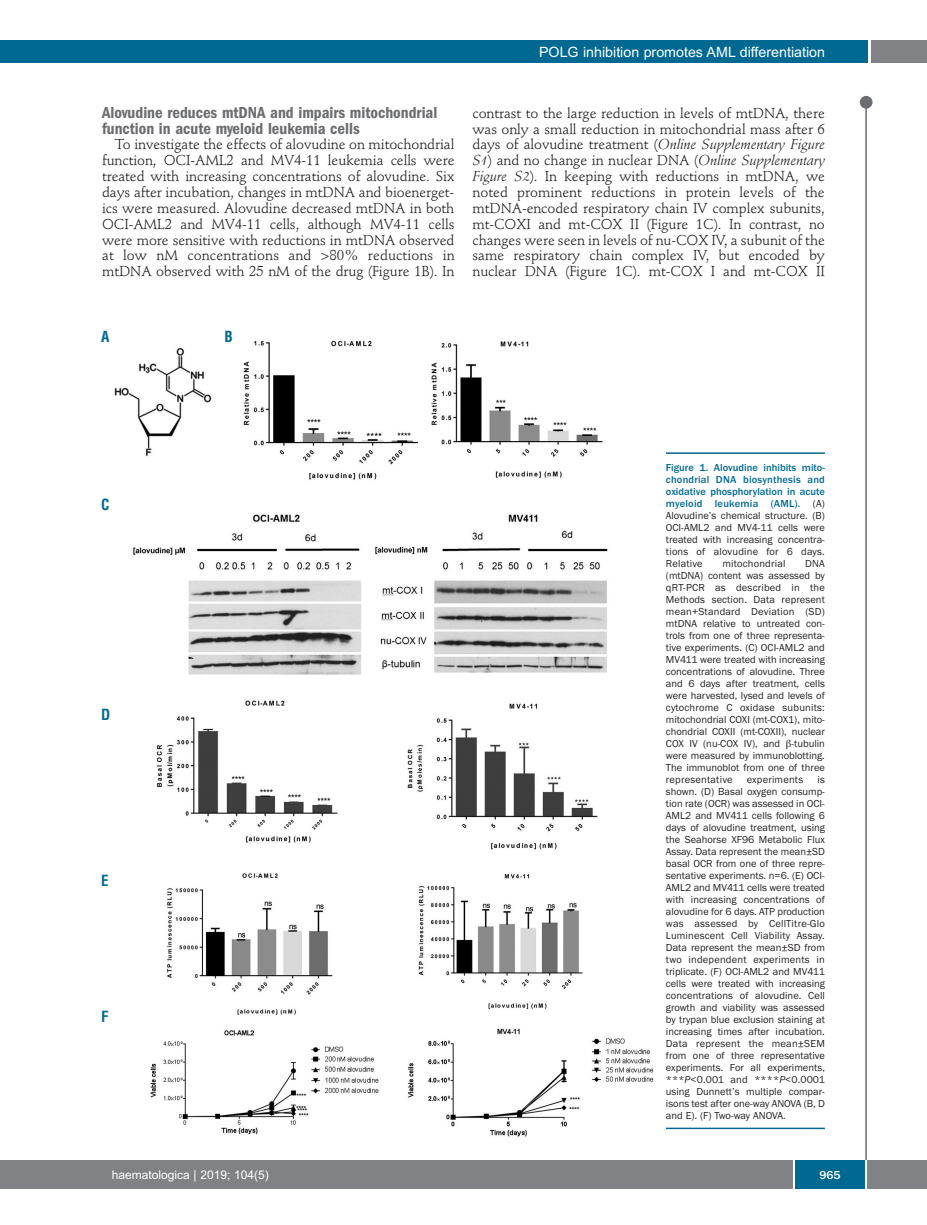
<style>
.page{position:relative;width:927px;height:1225px;background:#fff}
.page>*{position:absolute;margin:0;border:0;box-sizing:border-box;transform-origin:0 0}
.t1{font:600 condensed 16.5px/15.9px "Franklin Gothic";color:#6c6d70}
.t2{font:700 condensed 15px "Helvetica";color:#006991}
.t3{font:14.25px/15.9px "Stempel Schneidler";letter-spacing:-.005em;color:#231f20;text-align:justify}
.t4{font:14.25px "Arial";color:#fff}
.t5{font:12px "Arial";color:#fff}
.t6{font:500 12px "Franklin Gothic";color:#fff}
.t7{font:10.5px/12px "Franklin Gothic";color:#231f20;text-align:justify}
.t8{font:10.5px "Franklin Gothic";letter-spacing:.02em;color:#231f20}
.s1{font-style:italic}
.s2{font-weight:500;color:#006991}
</style>
<div class="page">
<div style="left:860px;top:96px;width:12px;height:13px;background:#6c6d70;border-radius:50%"></div>
<hr style="left:865px;top:98px;width:2px;height:1062px;background:#6c6d70">
<div style="left:871px;top:40px;width:56px;height:22px;background:#808285"></div>
<div style="left:18px;top:40px;width:849px;height:22px;background:#006991"></div>
<div style="left:17px;top:1160px;width:910px;height:28px;background:#808285"></div>
<div style="left:795px;top:1160px;width:70px;height:28px;background:#006991"></div>
<hr style="left:793px;top:1160px;width:2px;height:28px;background:#fff">
<hr style="left:865px;top:1160px;width:2px;height:28px;background:#fff">
<div style="left:0;top:40px;width:19px;height:22px;background:#006991"></div>
<div style="left:0;top:1160px;width:18px;height:28px;background:#808285"></div>
<img style="left:114px;top:340px;width:540px;height:797px">
<hr style="left:666px;top:452px;width:159px;height:2px;background:#006991">
<hr style="left:666px;top:1127px;width:159px;height:2px;background:#006991">
<h3 class="t4" style="left:539px;top:44px;width:287px">POLG inhibition promotes AML differentiation</h3>
<h1 class="t1" style="left:102px;top:106px;width:337px">Alovudine reduces mtDNA and impairs mitochondrial function in acute myeloid leukemia cells</h1>
<p class="t3" style="left:102px;top:138px;width:354px;text-indent:13px">To investigate the effects of alovudine on mitochondrial function, OCI-AML2 and MV4-11 leukemia cells were treated with increasing concentrations of alovudine. Six days after incubation, changes in mtDNA and bioenerget&shy;ics were measured. Alovudine decreased mtDNA in both OCI-AML2 and MV4-11 cells, although MV4-11 cells were more sensitive with reductions in mtDNA observed at low nM concentrations and &gt;80% reductions in mtDNA observed with 25 nM of the drug (Figure 1B). In</p>
<p class="t3" style="left:472px;top:106px;width:354px">contrast to the large reduction in levels of mtDNA, there was only a small reduction in mitochondrial mass after 6 days of alovudine treatment (<span class="s1">Online Supplementary Figure S1</span>) and no change in nuclear DNA (<span class="s1">Online Supplementary Figure S2</span>). In keeping with reductions in mtDNA, we noted prominent reductions in protein levels of the mtDNA-encoded respiratory chain IV complex subunits, mt-COXI and mt-COX II (Figure 1C). In contrast, no changes were seen in levels of nu-COX IV, a subunit of the same respiratory chain complex IV, but encoded by nuclear DNA (Figure 1C). mt-COX I and mt-COX II</p>
<h2 class="t2" style="left:101px;top:328px;width:10px">A</h2>
<h2 class="t2" style="left:224px;top:328px;width:10px">B</h2>
<h2 class="t2" style="left:101px;top:496px;width:10px">C</h2>
<h2 class="t2" style="left:101px;top:705px;width:11px">D</h2>
<h2 class="t2" style="left:101px;top:872px;width:9px">E</h2>
<h2 class="t2" style="left:101px;top:1008px;width:9px">F</h2>
<p class="t7" style="left:666px;top:461px;width:161px"><span class="s2">Figure 1. Alovudine inhibits mito&shy;chondrial DNA biosynthesis and oxidative phosphorylation in acute myeloid leukemia (AML).</span> (A)<br>Alovudine’s chemical structure. (B)<br>OCI-AML2 and MV4-11 cells were treated with increasing concentra&shy;tions of alovudine for 6 days.<br>Relative</p>
<p class="t7" style="left:666px;top:557px;width:161px;text-indent:139px">DNA (mtDNA) content was assessed by qRT-PCR as described in the Methods section. Data represent mean+Standard Deviation (SD) mtDNA relative to untreated con&shy;trols from one of three representa&shy;tive experiments. (C) OCI-AML2 and MV411 were treated with increasing concentrations of alovudine. Three and 6 days after treatment, cells were harvested, lysed and levels of cytochrome C oxidase subunits: mitochondrial COXI (mt-COX1), mito&shy;chondrial COXII (mt-COXII), nuclear COX IV (nu-COX IV), and -tubulin were measured by immunoblotting.<br>The immunoblot from one of three representative</p>
<p class="t8" style="left:722px;top:557px;width:65px">mitochondrial</p>
<p class="t7" style="left:666px;top:773px;width:161px;text-indent:151px">is shown. (D) Basal oxygen consump&shy;tion rate (OCR) was assessed in OCI-AML2 and MV411 cells following 6 days of alovudine treatment, using the Seahorse XF96 Metabolic Flux Assay. Data represent the mean±SD basal OCR from one of three repre&shy;sentative experiments. n=6. (E) OCI-AML2 and MV411 cells were treated with increasing concentrations of alovudine for 6 days. ATP production was assessed by CellTitre-Glo Luminescent Cell Viability Assay.<br>Data represent the mean±SD from two independent experiments in triplicate. (F) OCI-AML2 and MV411 cells were treated with increasing concentrations of alovudine. Cell growth and viability was assessed by trypan blue exclusion staining at increasing times after incubation.<br>Data represent the mean±SEM from one of three representative experiments. For all experiments, ***<span class="s1">P</span>&lt;0.001 and ****<span class="s1">P</span>&lt;0.0001 using Dunnett’s multiple compar&shy;isons test after one-way ANOVA (B, D and E). (F) Two-way ANOVA.</p>
<p class="t8" style="left:747px;top:773px;width:58px">experiments</p>
<p class="t5" style="left:112px;top:1167px;width:158px">haematologica | 2019; 104(5)</p>
<p class="t6" style="left:819px;top:1167px;width:23px">965</p>
</div>
